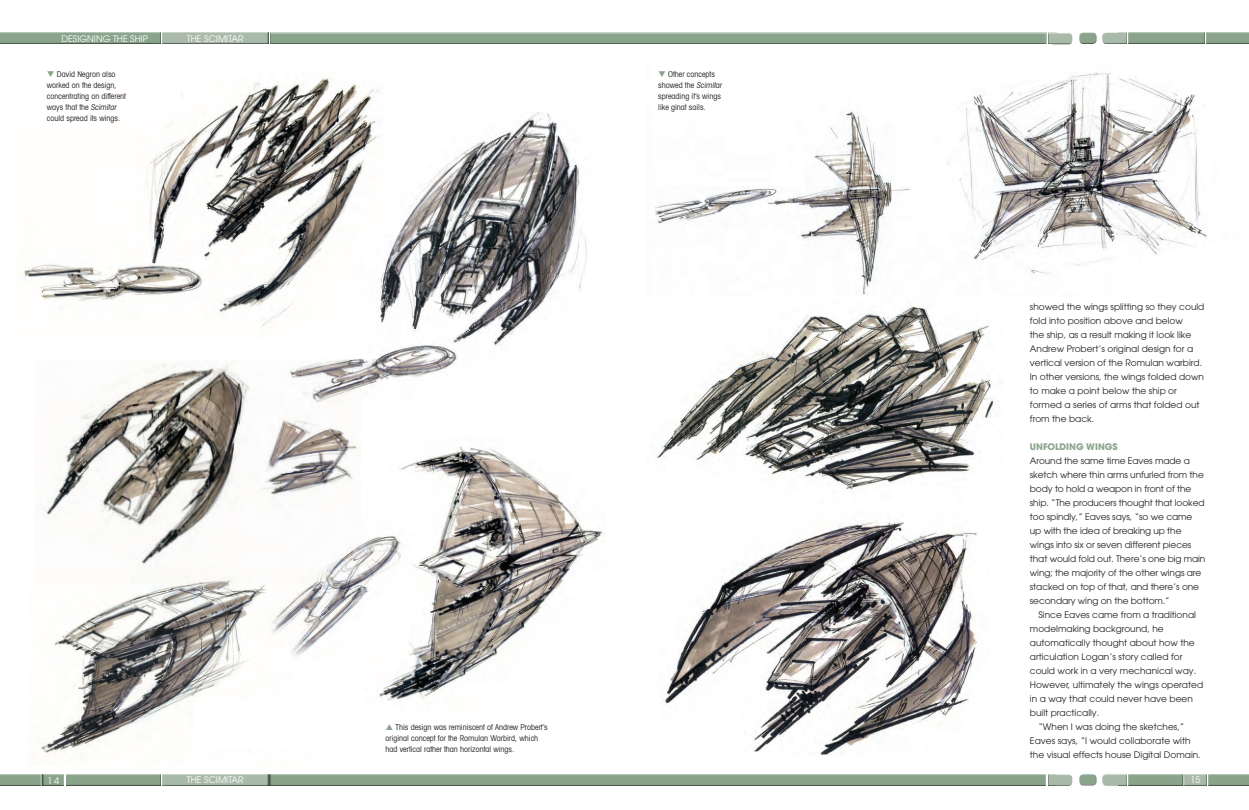
<style>
.page{position:relative;width:1249px;height:810px;background:#fff}
.page>*{position:absolute;margin:0;border:0;box-sizing:border-box;transform-origin:0 0}
.t1{font:9px/14px "Avant Garde LT";color:#231f20}
.t2{font:9px "Avant Garde";color:#fff}
.t3{font:700 9px "Avant Garde LT";color:#8aa48c}
.t4{font:condensed 8px/11px "Avant Garde LT";color:#231f20}
.s1{color:#8aa48c}
.s2{font-style:italic}
</style>
<div class="page">
<div style="left:161px;top:32px;width:108px;height:12px;background:#aabaa9"></div>
<div style="left:161px;top:773px;width:108px;height:12px;background:#231f20;opacity:.75"></div>
<div style="left:0;top:32px;width:161px;height:12px;background:#8aa48c"></div>
<div style="left:64px;top:773px;width:97px;height:12px;background:#231f20;opacity:.75"></div>
<div style="left:42px;top:773px;width:23px;height:12px;background:#231f20;opacity:.75"></div>
<div style="left:0;top:773px;width:41px;height:12px;background:#231f20;opacity:.75"></div>
<div style="left:270px;top:32px;width:776px;height:12px;background:#231f20;opacity:.75"></div>
<div style="left:269px;top:773px;width:777px;height:12px;background:#231f20;opacity:.75"></div>
<div style="left:1127px;top:773px;width:56px;height:12px;background:#231f20;opacity:.75"></div>
<div style="left:1183px;top:773px;width:25px;height:12px;background:#231f20;opacity:.75"></div>
<div style="left:1208px;top:773px;width:41px;height:12px;background:#231f20;opacity:.75"></div>
<div style="left:1078px;top:772px;width:19px;height:12px;background:#fff;opacity:.75"></div>
<div style="left:1078px;top:775px;width:20px;height:10px;background:#231f20;opacity:.75"></div>
<div style="left:1101px;top:32px;width:26px;height:12px;background:#aabaa9"></div>
<div style="left:1047px;top:32px;width:26px;height:12px;background:#231f20;opacity:.75"></div>
<div style="left:1127px;top:32px;width:78px;height:12px;background:#8aa48c"></div>
<div style="left:1205px;top:32px;width:44px;height:12px;background:#8aa48c"></div>
<div style="left:1078px;top:31px;width:19px;height:12px;background:#fff;opacity:.75"></div>
<div style="left:1078px;top:33px;width:20px;height:11px;background:#231f20;opacity:.75"></div>
<div style="left:1101px;top:773px;width:26px;height:12px;background:#231f20;opacity:.75"></div>
<div style="left:1047px;top:773px;width:26px;height:13px;background:#231f20;opacity:.75"></div>
<img style="left:346px;top:112px;width:241px;height:275px">
<img style="left:318px;top:446px;width:287px;height:255px">
<img style="left:38px;top:584px;width:280px;height:172px">
<img style="left:24px;top:78px;width:361px;height:260px">
<img style="left:42px;top:360px;width:319px;height:224px">
<img style="left:655px;top:72px;width:552px;height:224px">
<img style="left:656px;top:305px;width:339px;height:185px">
<img style="left:663px;top:520px;width:315px;height:236px">
<div style="left:194px;top:702px;width:145px;height:46px;background:#fff"></div>
<p class="t2" style="left:61px;top:33px;width:88px">DESIGNING THE SHIP</p>
<p class="t2" style="left:187px;top:33px;width:58px">THE SCIMITAR</p>
<p class="t4" style="left:47px;top:68px;width:81px"><span class="s1">❑</span> David Negron also worked on the design, concentrating on different ways that the <span class="s2">Scimitar </span>could spread its wings.</p>
<p class="t4" style="left:658px;top:68px;width:67px"><span class="s1">❑</span> Other concepts showed the <span class="s2">Scimitar </span>spreading it’s wings like ginat sails.</p>
<p class="t2" style="left:48px;top:775px;width:13px">1 4</p>
<p class="t2" style="left:187px;top:774px;width:58px">THE SCIMITAR</p>
<p class="t4" style="left:385px;top:721px;width:164px;text-indent:10px">This design was reminiscent of Andrew Probert’s original concept for the Romulan Warbird, which had vertical rather than horizontal wings.</p>
<p class="t1" style="left:1030px;top:300px;width:176px">showed the wings splitting so they could fold into position above and below<br>the ship, as a result making it look like Andrew Probert’s original design for a vertical version of the Romulan warbird.<br>In other versions, the wings folded down to make a point below the ship or formed a series of arms that folded out from the back.</p>
<p class="t3" style="left:1030px;top:441px;width:89px">UNFOLDING WINGS</p>
<p class="t1" style="left:1030px;top:454px;width:177px">Around the same time Eaves made a sketch where thin arms unfurled from the body to hold a weapon in front of the ship. “The producers thought that looked too spindly,” Eaves says, “so we came up with the idea of breaking up the wings into six or seven different pieces that would fold out. There’s one big main wing; the majority of the other wings are stacked on top of that, and there’s one secondary wing on the bottom.”</p>
<p class="t1" style="left:1038px;top:608px;width:159px">Since Eaves came from a traditional</p>
<p class="t1" style="left:1030px;top:622px;width:135px">modelmaking background, he</p>
<p class="t1" style="left:1030px;top:636px;width:166px">automatically thought about how the</p>
<p class="t1" style="left:1030px;top:650px;width:154px">articulation Logan’s story called for</p>
<p class="t1" style="left:1030px;top:664px;width:168px">could work in a very mechanical way.</p>
<p class="t1" style="left:1030px;top:678px;width:175px">However, ultimately the wings operated</p>
<p class="t1" style="left:1030px;top:692px;width:164px">in a way that could never have been</p>
<p class="t1" style="left:1030px;top:706px;width:71px">built practically.</p>
<p class="t1" style="left:1038px;top:720px;width:147px">“When I was doing the sketches,”</p>
<p class="t1" style="left:1030px;top:734px;width:162px">Eaves says, “I would collaborate with</p>
<p class="t1" style="left:1030px;top:748px;width:172px">the visual effects house Digital Domain.</p>
<p class="t2" style="left:1190px;top:774px;width:11px">15</p>
</div>
